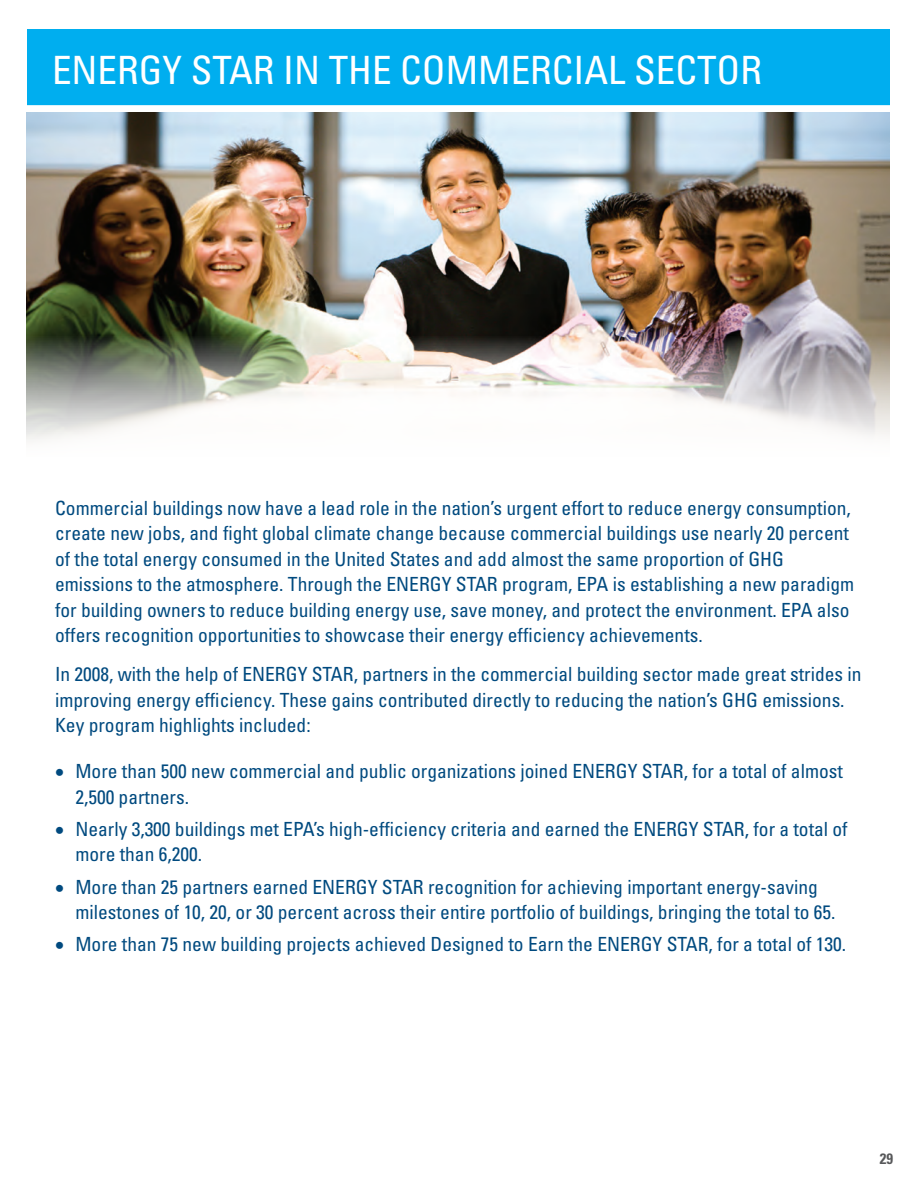
<style>
.page{position:relative;width:918px;height:1188px;background:#fff}
.page>*{position:absolute;margin:0;border:0;box-sizing:border-box;transform-origin:0 0}
.t1{font:condensed 39px "Univers LT Std";color:#fff}
.t2{font:condensed 19.5px/25.5px "Univers LT Std";color:#004a7f}
.t3{font:700 condensed 15px "Univers LT Std";color:#57585a}
</style>
<div class="page">
<div style="left:27px;top:29px;width:863px;height:80px;background:#00aeef"></div>
<div style="left:0;top:105px;width:918px;height:6px;background:#fff"></div>
<img style="left:27px;top:112px;width:863px;height:224px">
<img style="left:26px;top:336px;width:864px;height:104px">
<h1 class="t1" style="left:52px;top:45px;width:712px">ENERGY STAR IN THE COMMERCIAL SECTOR</h1>
<p class="t2" style="left:55px;top:495px;width:801px">Commercial buildings now have a lead role in the nation’s urgent effort to reduce energy consumption, create new jobs, and fight global climate change because commercial buildings use nearly 20 percent of the total energy consumed in the United States and add almost the same proportion of GHG emissions to the atmosphere. Through the ENERGY STAR program, EPA is establishing a new paradigm for building owners to reduce building energy use, save money, and protect the environment. EPA also offers recognition opportunities to showcase their energy efficiency achievements.</p>
<p class="t2" style="left:55px;top:661px;width:808px">In 2008, with the help of ENERGY STAR, partners in the commercial building sector made great strides in improving energy efficiency. These gains contributed directly to reducing the nation’s GHG emissions.<br>Key program highlights included:</p>
<p class="t2" style="left:75px;top:758px;width:769px;text-indent:-20px">• More than 500 new commercial and public organizations joined ENERGY STAR, for a total of almost<br>2,500 partners.</p>
<p class="t2" style="left:75px;top:816px;width:774px;text-indent:-20px">• Nearly 3,300 buildings met EPA’s high-efficiency criteria and earned the ENERGY STAR, for a total of more than 6,200.</p>
<p class="t2" style="left:75px;top:874px;width:762px;text-indent:-20px">• More than 25 partners earned ENERGY STAR recognition for achieving important energy-saving milestones of 10, 20, or 30 percent across their entire portfolio of buildings, bringing the total to 65.</p>
<p class="t2" style="left:55px;top:931px;width:793px">• More than 75 new building projects achieved Designed to Earn the ENERGY STAR, for a total of 130.</p>
<p class="t3" style="left:880px;top:1150px;width:15px">29</p>
</div>
